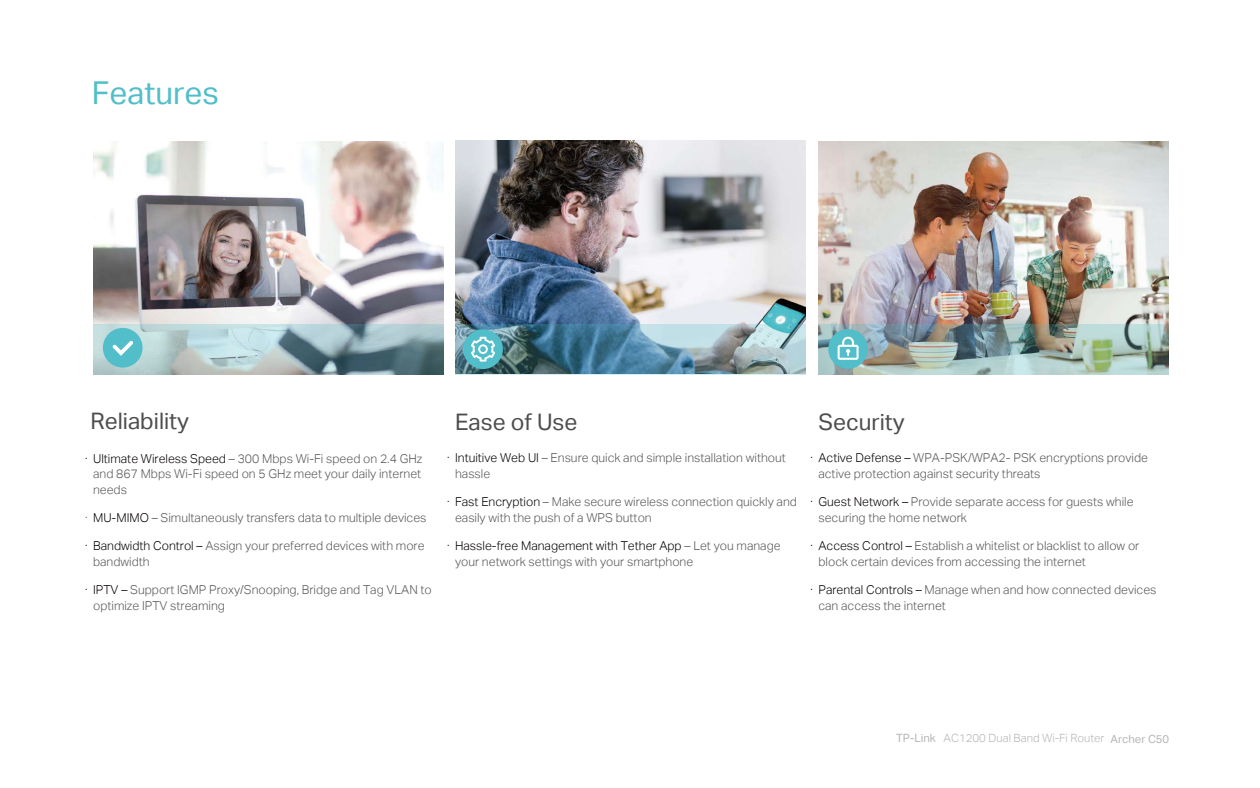
<style>
.page{position:relative;width:1260px;height:788px;background:#fff}
.page>*{position:absolute;margin:0;border:0;box-sizing:border-box;transform-origin:0 0}
.t1{font:31.5px "TP Link Aktiv Regular";color:#51beca}
.t2{font:22.75px "TP Link Aktiv Regular";color:#4d4d4d}
.t3{font:12.25px/15.8px "TP Link Aktiv Light";color:#585757}
.t4{font:11.38px "TP Link Aktiv Light";color:#b5b5b5}
.s1{color:#060001}
.s2{font-family:"TP Link Aktiv Regular"}
.s3{font-family:"TP Link Aktiv Regular";font-size:11.2px}
</style>
<div class="page">
<img style="left:455px;top:140px;width:350px;height:184px">
<img style="left:455px;top:324px;width:350px;height:50px">
<div style="left:463px;top:329px;width:40px;height:40px;background:#51beca;border-radius:50%"></div>
<svg style="left:471px;top:337px;width:24px;height:24px"></svg>
<img style="left:819px;top:141px;width:350px;height:183px">
<img style="left:818px;top:324px;width:351px;height:50px">
<div style="left:828px;top:329px;width:40px;height:40px;background:#51beca;border-radius:50%"></div>
<svg style="left:838px;top:336px;width:21px;height:24px"></svg>
<img style="left:93px;top:141px;width:350px;height:183px">
<svg style="left:93px;top:324px;width:350px;height:50px;background:#9ab3b8"></svg>
<div style="left:103px;top:328px;width:40px;height:39px;background:#51beca;border-radius:50%"></div>
<svg style="left:112px;top:341px;width:21px;height:15px"></svg>
<h1 class="t1" style="left:92px;top:75px;width:129px">Features</h1>
<h2 class="t2" style="left:90px;top:408px;width:100px">Reliability</h2>
<p class="t3" style="left:93px;top:450px;width:331px;text-align:justify;text-indent:-8px"><span class="s1">· Ultimate Wireless Speed</span> – 300 Mbps Wi-Fi speed on 2.4 GHz and 867 Mbps Wi-Fi speed on 5 GHz meet your daily internet needs</p>
<p class="t3" style="left:85px;top:510px;width:343px">· <span class="s1">MU-MIMO</span> – Simultaneously transfers data to multiple devices</p>
<p class="t3" style="left:93px;top:538px;width:333px;text-indent:-8px"><span class="s1">· Bandwidth Control –</span> Assign your preferred devices with more bandwidth</p>
<p class="t3" style="left:93px;top:581px;width:340px;text-indent:-8px"><span class="s1">· IPTV –</span> Support IGMP Proxy/Snooping, Bridge and Tag VLAN to optimize IPTV streaming</p>
<h2 class="t2" style="left:455px;top:409px;width:124px">Ease of Use</h2>
<h2 class="t2" style="left:818px;top:409px;width:88px">Security</h2>
<p class="t3" style="left:455px;top:450px;width:332px;text-indent:-8px"><span class="s1">· Intuitive Web UI</span> – Ensure quick and simple installation without hassle</p>
<p class="t3" style="left:455px;top:494px;width:343px;text-indent:-8px"><span class="s1">· Fast Encryption</span> – Make secure wireless connection quickly and easily with the push of a WPS button</p>
<p class="t3" style="left:455px;top:537px;width:327px;text-indent:-8px"><span class="s1">· Hassle-free Management with Tether App</span> – Let you manage your network settings with your smartphone</p>
<p class="t3" style="left:818px;top:450px;width:331px;text-indent:-8px"><span class="s1">· Active Defense –</span> WPA-PSK/WPA2- PSK encryptions provide active protection against security threats</p>
<p class="t3" style="left:818px;top:494px;width:317px;text-indent:-8px"><span class="s1">· Guest Network –</span> Provide separate access for guests while securing the home network</p>
<p class="t3" style="left:818px;top:538px;width:322px;text-indent:-8px"><span class="s1">· Access Control –</span> Establish a whitelist or blacklist to allow or block certain devices from accessing the internet</p>
<p class="t3" style="left:818px;top:581px;width:340px;text-indent:-8px"><span class="s1">· Parental Controls –</span> Manage when and how connected devices can access the internet</p>
<p class="t4" style="left:896px;top:731px;width:275px"><span class="s2">TP-Link</span> AC1200 Dual Band Wi-Fi Router <span class="s3">Archer C50</span></p>
</div>
